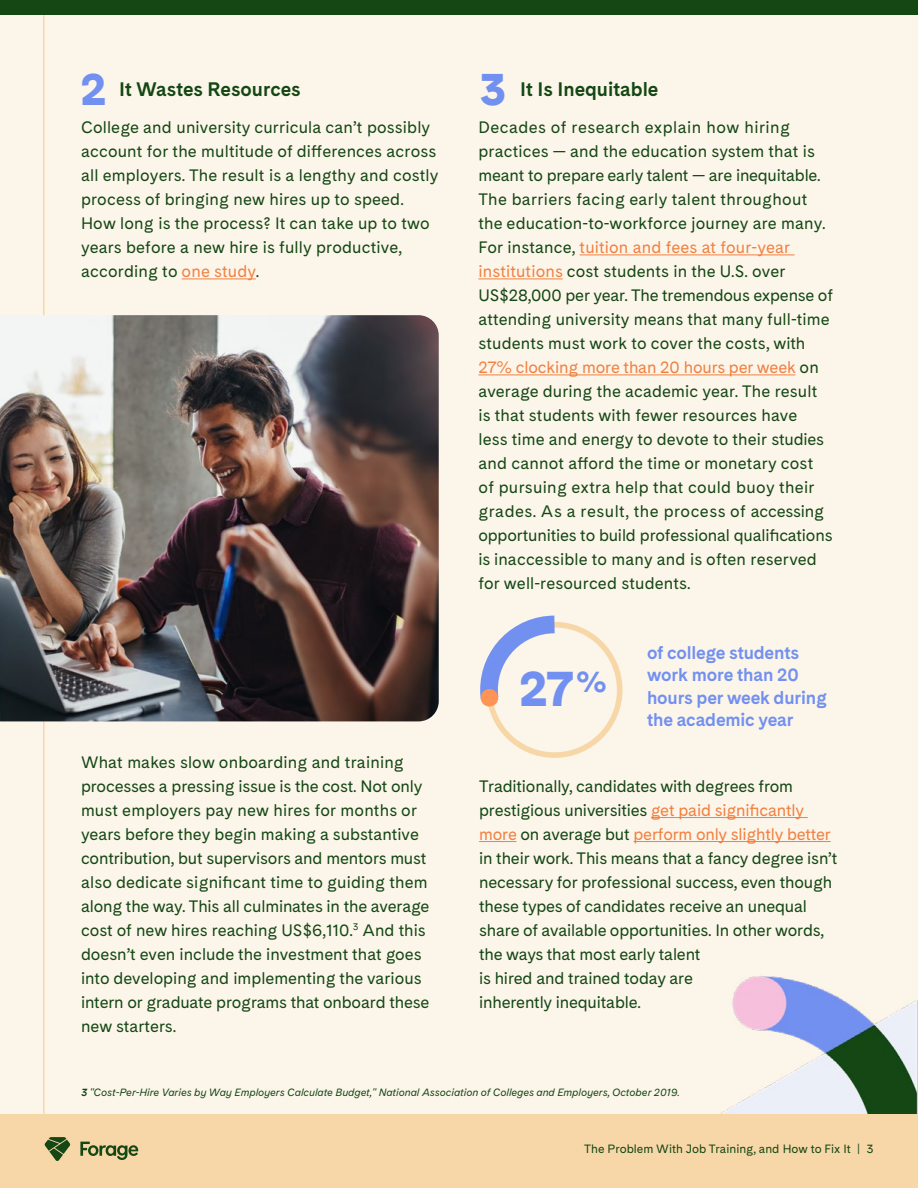
<style>
.page{position:relative;width:918px;height:1188px;background:#fff}
.page>*{position:absolute;margin:0;border:0;box-sizing:border-box;transform-origin:0 0}
.t1{font:900 49.5px "Cadiz";color:#7290f0}
.t2{font:900 45px "Cadiz";color:#7290f0}
.t3{font:700 19.5px "Cadiz";color:#144714}
.t4{font:700 18px/22.5px "Cadiz";letter-spacing:-.01em;color:#7290f0}
.t5{font:16.5px/24px "Cadiz";color:#144714}
.t6{font:12px "Cadiz";color:#144714}
.t7{font:italic 10.5px "Cadiz";color:#144714}
.s1{color:#f18040}
.s2{font-weight:700}
</style>
<div class="page">
<div style="left:0;top:1113px;width:918px;height:75px;background:#f7d7a7"></div>
<svg style="left:80px;top:1142px;width:59px;height:18px"></svg>
<svg style="left:45px;top:1137px;width:25px;height:24px"></svg>
<div style="left:0;top:0;width:918px;height:1113px;background:#fcf5ea"></div>
<hr style="left:43px;top:15px;width:2px;height:1100px;background:#f7d7a7">
<div style="left:0;top:0;width:918px;height:14px;background:#144714"></div>
<hr style="left:182px;top:278px;width:74px;height:1px;background:#f18040">
<hr style="left:580px;top:254px;width:215px;height:1px;background:#f18040">
<hr style="left:478px;top:278px;width:85px;height:1px;background:#f18040">
<hr style="left:478px;top:374px;width:317px;height:1px;background:#f18040">
<img style="left:0;top:315px;width:439px;height:406px">
<hr style="left:651px;top:817px;width:157px;height:1px;background:#f18040">
<hr style="left:479px;top:841px;width:37px;height:1px;background:#f18040">
<hr style="left:634px;top:841px;width:197px;height:1px;background:#f18040">
<div style="left:486px;top:622px;width:137px;height:136px;border:6px solid #f7d7a7;border-radius:50%"></div>
<svg style="left:480px;top:615px;width:92px;height:103px"></svg>
<div style="left:481px;top:689px;width:17px;height:18px;background:#ff9457;border-radius:50%"></div>
<img style="left:722px;top:976px;width:196px;height:137px">
<h2 class="t2" style="left:81px;top:56px;width:28px">2</h2>
<h2 class="t2" style="left:479px;top:56px;width:29px">3</h2>
<p class="t3" style="left:520px;top:75px;width:140px">It Is Inequitable</p>
<p class="t5" style="left:478px;top:115px;width:356px">Decades of research explain how hiring practices — and the education system that is meant to prepare early talent — are inequitable.<br>The barriers facing early talent throughout the education-to-workforce journey are many.<br>For instance, <span class="s1">tuition and fees at four-year institutions</span> cost students in the U.S. over US$28,000 per year. The tremendous expense of attending university means that many full-time students must work to cover the costs, with <span class="s1">27% clocking more than 20 hours per week</span> on average during the academic year. The result is that students with fewer resources have<br>less time and energy to devote to their studies and cannot afford the time or monetary cost<br>of pursuing extra help that could buoy their grades. As a result, the process of accessing opportunities to build professional qualifications is inaccessible to many and is often reserved for well-resourced students.</p>
<p class="t3" style="left:119px;top:75px;width:183px">It Wastes Resources</p>
<p class="t5" style="left:81px;top:115px;width:359px">College and university curricula can’t possibly account for the multitude of differences across all employers. The result is a lengthy and costly process of bringing new hires up to speed.<br>How long is the process? It can take up to two years before a new hire is fully productive, according to <span class="s1">one study</span>.</p>
<p class="t5" style="left:81px;top:750px;width:350px">What makes slow onboarding and training processes a pressing issue is the cost. Not only must employers pay new hires for months or years before they begin making a substantive contribution, but supervisors and mentors must also dedicate significant time to guiding them along the way. This all culminates in the average cost of new hires reaching US$6,110.<sup>3</sup> And this doesn’t even include the investment that goes into developing and implementing the various intern or graduate programs that onboard these new starters.</p>
<h1 class="t1" style="left:519px;top:651px;width:89px">27<sup>%</sup></h1>
<p class="t4" style="left:647px;top:641px;width:181px">of college students work more than 20 hours per week during the academic year</p>
<p class="t5" style="left:479px;top:774px;width:360px">Traditionally, candidates with degrees from prestigious universities <span class="s1">get paid significantly more</span> on average but <span class="s1">perform only slightly better </span>in their work. This means that a fancy degree isn’t necessary for professional success, even though these types of candidates receive an unequal share of available opportunities. In other words, the ways that most early talent<br>is hired and trained today are<br>inherently inequitable.</p>
<p class="t7" style="left:81px;top:1085px;width:600px"><span class="s2">3</span> "Cost-Per-Hire Varies by Way Employers Calculate Budget," National Association of Colleges and Employers, October 2019.</p>
<p class="t6" style="left:584px;top:1141px;width:291px">The Problem With Job Training, and How to Fix It | 3</p>
</div>
